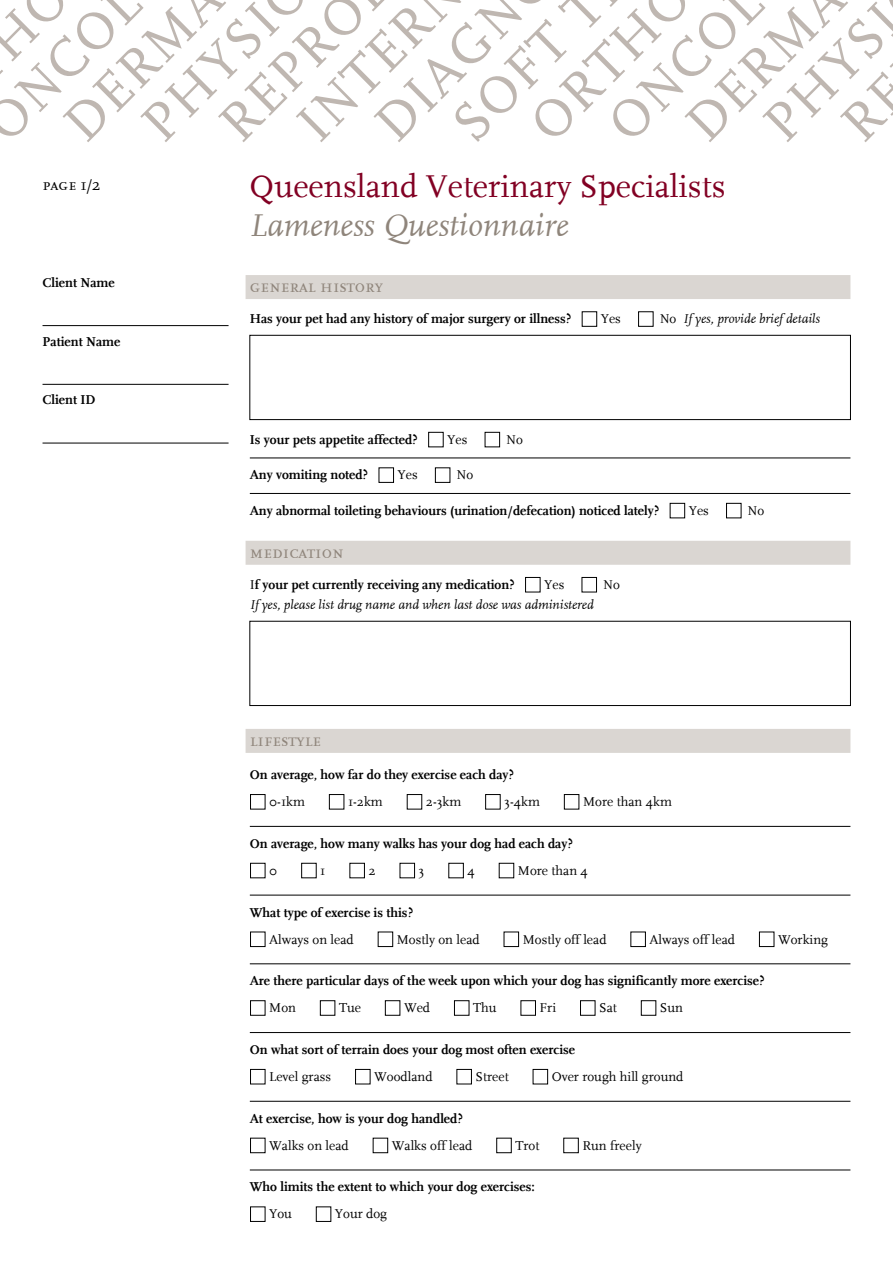
<style>
.page{position:relative;width:893px;height:1263px;background:#fff}
.page>*{position:absolute;margin:0;border:0;box-sizing:border-box;transform-origin:0 0}
.t1{font:33px "FF Scala";color:#820023}
.t2{font:italic 33px "FF Scala";color:#8f857b}
.t3{font:18px "FF Scala Caps";color:#8f857b}
.t4{font:16.5px "FF Scala Caps";color:#000}
.t5{font:700 13.5px "FF Scala";color:#000}
.t6{font:13.5px "FF Scala";color:#000}
.t7{font:italic 13.5px "FF Scala";color:#000}
.s1{font-style:normal}
.s2{font-weight:400}
</style>
<div class="page">
<div style="left:246px;top:275px;width:604px;height:24px;background:#dad6d2"></div>
<hr style="left:250px;top:458px;width:600px;height:1px;background:#000">
<hr style="left:250px;top:493px;width:600px;height:1px;background:#000">
<div style="left:246px;top:541px;width:604px;height:24px;background:#dad6d2"></div>
<div style="left:246px;top:729px;width:604px;height:24px;background:#dad6d2"></div>
<hr style="left:250px;top:826px;width:600px;height:1px;background:#000">
<hr style="left:250px;top:895px;width:600px;height:1px;background:#000">
<hr style="left:250px;top:963px;width:600px;height:1px;background:#000">
<hr style="left:250px;top:1032px;width:600px;height:1px;background:#000">
<hr style="left:250px;top:1101px;width:600px;height:1px;background:#000">
<hr style="left:250px;top:1170px;width:600px;height:1px;background:#000">
<div style="left:582px;top:311px;width:15px;height:16px;border:1px solid #000"></div>
<div style="left:638px;top:311px;width:15px;height:16px;border:1px solid #000"></div>
<div style="left:428px;top:432px;width:16px;height:15px;border:1px solid #000"></div>
<div style="left:485px;top:432px;width:15px;height:15px;border:1px solid #000"></div>
<div style="left:379px;top:467px;width:15px;height:16px;border:1px solid #000"></div>
<div style="left:435px;top:467px;width:15px;height:16px;border:1px solid #000"></div>
<div style="left:670px;top:503px;width:15px;height:15px;border:1px solid #000"></div>
<div style="left:726px;top:503px;width:15px;height:15px;border:1px solid #000"></div>
<div style="left:525px;top:577px;width:15px;height:15px;border:1px solid #000"></div>
<div style="left:582px;top:577px;width:15px;height:15px;border:1px solid #000"></div>
<div style="left:250px;top:794px;width:15px;height:15px;border:1px solid #000"></div>
<div style="left:329px;top:794px;width:15px;height:15px;border:1px solid #000"></div>
<div style="left:407px;top:794px;width:15px;height:15px;border:1px solid #000"></div>
<div style="left:485px;top:794px;width:16px;height:15px;border:1px solid #000"></div>
<div style="left:564px;top:794px;width:15px;height:15px;border:1px solid #000"></div>
<div style="left:250px;top:863px;width:15px;height:15px;border:1px solid #000"></div>
<div style="left:301px;top:863px;width:16px;height:15px;border:1px solid #000"></div>
<div style="left:349px;top:863px;width:16px;height:15px;border:1px solid #000"></div>
<div style="left:400px;top:863px;width:15px;height:15px;border:1px solid #000"></div>
<div style="left:448px;top:863px;width:16px;height:15px;border:1px solid #000"></div>
<div style="left:499px;top:863px;width:15px;height:15px;border:1px solid #000"></div>
<div style="left:250px;top:931px;width:15px;height:16px;border:1px solid #000"></div>
<div style="left:378px;top:931px;width:15px;height:16px;border:1px solid #000"></div>
<div style="left:504px;top:931px;width:15px;height:16px;border:1px solid #000"></div>
<div style="left:630px;top:931px;width:16px;height:16px;border:1px solid #000"></div>
<div style="left:759px;top:931px;width:15px;height:16px;border:1px solid #000"></div>
<div style="left:250px;top:1000px;width:15px;height:16px;border:1px solid #000"></div>
<div style="left:320px;top:1000px;width:15px;height:16px;border:1px solid #000"></div>
<div style="left:385px;top:1000px;width:15px;height:16px;border:1px solid #000"></div>
<div style="left:454px;top:1000px;width:15px;height:16px;border:1px solid #000"></div>
<div style="left:520px;top:1000px;width:16px;height:16px;border:1px solid #000"></div>
<div style="left:580px;top:1000px;width:15px;height:16px;border:1px solid #000"></div>
<div style="left:641px;top:1000px;width:15px;height:16px;border:1px solid #000"></div>
<div style="left:250px;top:1069px;width:15px;height:15px;border:1px solid #000"></div>
<div style="left:355px;top:1069px;width:15px;height:15px;border:1px solid #000"></div>
<div style="left:456px;top:1069px;width:16px;height:15px;border:1px solid #000"></div>
<div style="left:533px;top:1069px;width:15px;height:15px;border:1px solid #000"></div>
<div style="left:250px;top:1138px;width:15px;height:15px;border:1px solid #000"></div>
<div style="left:373px;top:1138px;width:15px;height:15px;border:1px solid #000"></div>
<div style="left:496px;top:1138px;width:16px;height:15px;border:1px solid #000"></div>
<div style="left:563px;top:1138px;width:16px;height:15px;border:1px solid #000"></div>
<div style="left:250px;top:1206px;width:15px;height:16px;border:1px solid #000"></div>
<div style="left:316px;top:1206px;width:15px;height:16px;border:1px solid #000"></div>
<svg style="left:0;top:0;width:893px;height:142px"></svg>
<div style="left:249px;top:335px;width:602px;height:85px;border:1px solid #000"></div>
<div style="left:249px;top:621px;width:602px;height:85px;border:1px solid #000"></div>
<hr style="left:43px;top:325px;width:186px;height:1px;background:#000">
<hr style="left:43px;top:384px;width:186px;height:1px;background:#000">
<hr style="left:43px;top:443px;width:186px;height:1px;background:#000">
<p class="t4" style="left:43px;top:175px;width:60px">page 1/2</p>
<p class="t5" style="left:43px;top:275px;width:74px">Client Name</p>
<p class="t5" style="left:43px;top:334px;width:79px">Patient Name</p>
<p class="t5" style="left:43px;top:392px;width:54px">Client ID</p>
<h1 class="t1" style="left:249px;top:168px;width:478px">Queensland Veterinary Specialists</h1>
<h1 class="t2" style="left:249px;top:209px;width:320px">Lameness Questionnaire</h1>
<h2 class="t3" style="left:250px;top:276px;width:135px">general history</h2>
<p class="t5" style="left:250px;top:311px;width:323px">Has your pet had any history of major surgery or illness?</p>
<p class="t6" style="left:601px;top:312px;width:22px">Yes</p>
<p class="t7" style="left:660px;top:312px;width:162px"><span class="s1">No</span> If yes, provide brief details</p>
<p class="t5" style="left:250px;top:432px;width:169px">Is your pets appetite affected?</p>
<p class="t6" style="left:447px;top:432px;width:22px">Yes</p>
<p class="t6" style="left:506px;top:432px;width:18px">No</p>
<p class="t5" style="left:250px;top:467px;width:120px">Any vomiting noted?</p>
<p class="t6" style="left:398px;top:468px;width:22px">Yes</p>
<p class="t6" style="left:456px;top:468px;width:18px">No</p>
<p class="t5" style="left:250px;top:503px;width:411px">Any abnormal toileting behaviours (urination/defecation) noticed lately?</p>
<p class="t6" style="left:689px;top:503px;width:22px">Yes</p>
<p class="t6" style="left:748px;top:503px;width:18px">No</p>
<h2 class="t3" style="left:250px;top:542px;width:96px">medication</h2>
<p class="t5" style="left:250px;top:577px;width:266px"><span class="s2">I</span>f your pet currently receiving any medication?</p>
<p class="t6" style="left:544px;top:577px;width:22px">Yes</p>
<p class="t6" style="left:603px;top:577px;width:18px">No</p>
<p class="t7" style="left:250px;top:598px;width:345px">If yes, please list drug name and when last dose was administered</p>
<h2 class="t3" style="left:250px;top:730px;width:73px">lifestyle</h2>
<p class="t5" style="left:250px;top:767px;width:266px">On average, how far do they exercise each day?</p>
<p class="t6" style="left:269px;top:794px;width:37px">0-1km</p>
<p class="t6" style="left:348px;top:794px;width:36px">1-2km</p>
<p class="t6" style="left:426px;top:794px;width:37px">2-3km</p>
<p class="t6" style="left:504px;top:794px;width:37px">3-4km</p>
<p class="t6" style="left:583px;top:794px;width:90px">More than 4km</p>
<p class="t5" style="left:250px;top:836px;width:325px">On average, how many walks has your dog had each day?</p>
<p class="t6" style="left:269px;top:863px;width:10px">0</p>
<p class="t6" style="left:320px;top:863px;width:7px">1</p>
<p class="t6" style="left:369px;top:863px;width:9px">2</p>
<p class="t6" style="left:419px;top:863px;width:7px">3</p>
<p class="t6" style="left:467px;top:863px;width:9px">4</p>
<p class="t6" style="left:518px;top:863px;width:72px">More than 4</p>
<p class="t5" style="left:250px;top:904px;width:165px">What type of exercise is this?</p>
<p class="t6" style="left:269px;top:932px;width:86px">Always on lead</p>
<p class="t6" style="left:397px;top:932px;width:84px">Mostly on lead</p>
<p class="t6" style="left:523px;top:932px;width:85px">Mostly off lead</p>
<p class="t6" style="left:649px;top:932px;width:87px">Always off lead</p>
<p class="t6" style="left:778px;top:932px;width:51px">Working</p>
<p class="t5" style="left:250px;top:973px;width:516px">Are there particular days of the week upon which your dog has significantly more exercise?</p>
<p class="t6" style="left:269px;top:1000px;width:28px">Mon</p>
<p class="t6" style="left:339px;top:1000px;width:24px">Tue</p>
<p class="t6" style="left:404px;top:1000px;width:28px">Wed</p>
<p class="t6" style="left:473px;top:1000px;width:25px">Thu</p>
<p class="t6" style="left:540px;top:1000px;width:18px">Fri</p>
<p class="t6" style="left:599px;top:1000px;width:19px">Sat</p>
<p class="t6" style="left:660px;top:1000px;width:25px">Sun</p>
<p class="t5" style="left:250px;top:1042px;width:327px">On what sort of terrain does your dog most often exercise</p>
<p class="t6" style="left:269px;top:1069px;width:64px">Level grass</p>
<p class="t6" style="left:374px;top:1069px;width:60px">Woodland</p>
<p class="t6" style="left:475px;top:1069px;width:35px">Street</p>
<p class="t6" style="left:552px;top:1069px;width:133px">Over rough hill ground</p>
<p class="t5" style="left:250px;top:1111px;width:215px">At exercise, how is your dog handled?</p>
<p class="t6" style="left:269px;top:1138px;width:81px">Walks on lead</p>
<p class="t6" style="left:392px;top:1138px;width:82px">Walks off lead</p>
<p class="t6" style="left:515px;top:1138px;width:26px">Trot</p>
<p class="t6" style="left:582px;top:1138px;width:61px">Run freely</p>
<p class="t5" style="left:250px;top:1179px;width:287px">Who limits the extent to which your dog exercises:</p>
<p class="t6" style="left:269px;top:1207px;width:24px">You</p>
<p class="t6" style="left:335px;top:1207px;width:54px">Your dog</p>
</div>
